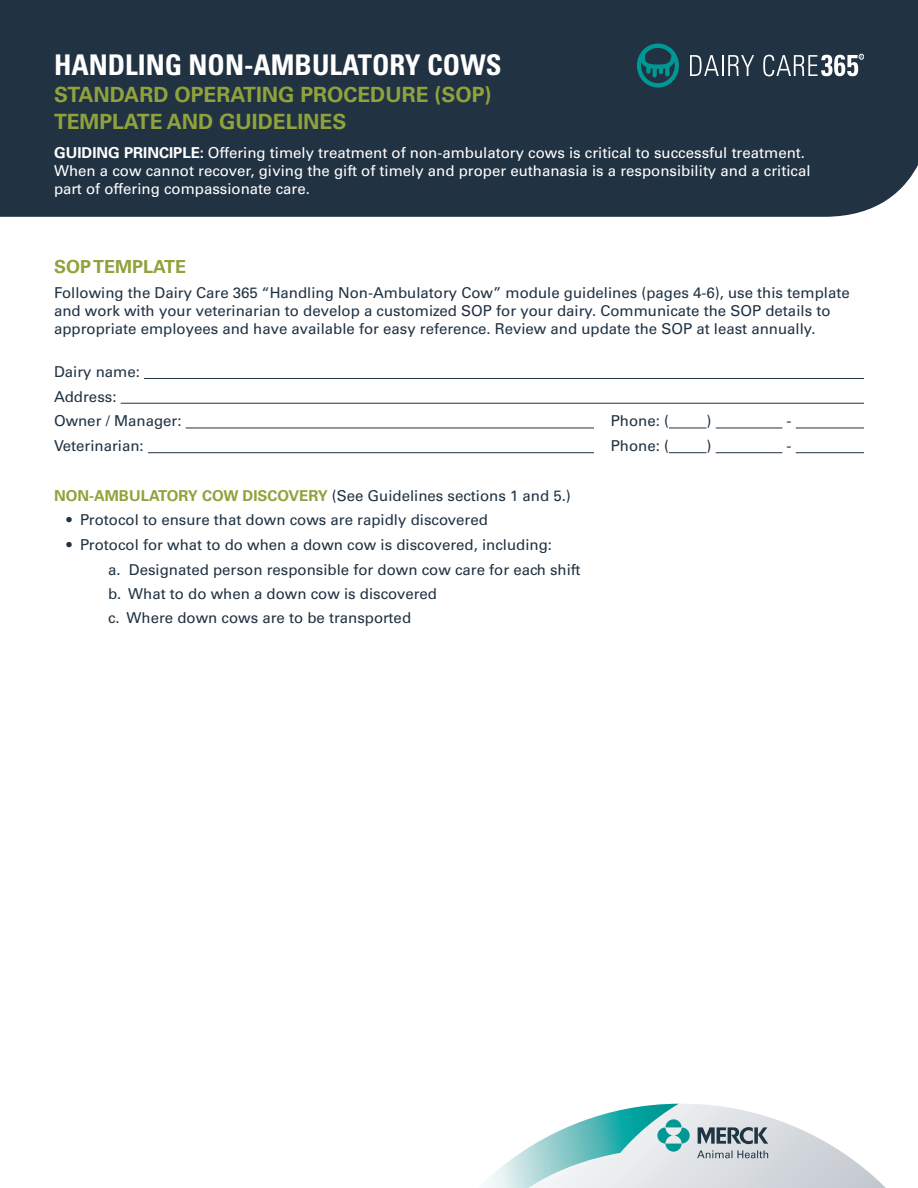
<style>
.page{position:relative;width:918px;height:1188px;background:#fff}
.page>*{position:absolute;margin:0;border:0;box-sizing:border-box;transform-origin:0 0}
.t1{font:700 condensed 28.5px "Univers";color:#fff}
.t2{font:700 21px/27px "Univers";color:#90a23c}
.t3{font:700 18px "Univers";color:#90a23c}
.t4{font:15px/24.3px "Univers";color:#213242}
.t5{font:15px/18px "Univers";color:#fff}
.s1{font-weight:700}
.s2{font-weight:700;color:#90a23c}
</style>
<div class="page">
<div style="left:0;top:0;width:918px;height:217px;background:#213242"></div>
<svg style="left:690px;top:55px;width:29px;height:21px"></svg>
<hr style="left:722px;top:55px;width:2px;height:21px;background:#fff">
<svg style="left:728px;top:55px;width:26px;height:21px"></svg>
<div style="left:637px;top:44px;width:42px;height:44px;border:4px solid #009894;border-radius:50%"></div>
<svg style="left:639px;top:49px;width:39px;height:26px"></svg>
<svg style="left:763px;top:54px;width:101px;height:22px"></svg>
<hr style="left:144px;top:378px;width:720px;height:1px;background:#213242">
<hr style="left:121px;top:403px;width:743px;height:1px;background:#213242">
<hr style="left:186px;top:428px;width:408px;height:1px;background:#213242">
<hr style="left:669px;top:428px;width:38px;height:1px;background:#213242">
<hr style="left:716px;top:428px;width:66px;height:1px;background:#213242">
<hr style="left:796px;top:428px;width:68px;height:1px;background:#213242">
<hr style="left:148px;top:452px;width:446px;height:1px;background:#213242">
<hr style="left:669px;top:452px;width:38px;height:1px;background:#213242">
<hr style="left:716px;top:452px;width:66px;height:1px;background:#213242">
<hr style="left:796px;top:452px;width:68px;height:1px;background:#213242">
<svg style="left:485px;top:1104px;width:401px;height:84px"></svg>
<h1 class="t1" style="left:54px;top:48px;width:449px">HANDLING NON-AMBULATORY COWS</h1>
<h2 class="t2" style="left:54px;top:81px;width:439px">STANDARD OPERATING PROCEDURE (SOP)<br>TEMPLATE AND GUIDELINES</h2>
<p class="t5" style="left:54px;top:143px;width:758px"><span class="s1">GUIDING PRINCIPLE:</span> Offering timely treatment of non-ambulatory cows is critical to successful treatment.<br>When a cow cannot recover, giving the gift of timely and proper euthanasia is a responsibility and a critical part of offering compassionate care.</p>
<p class="t3" style="left:54px;top:257px;width:134px">SOP TEMPLATE</p>
<p class="t4" style="left:54px;top:284px;width:797px;line-height:18px">Following the Dairy Care 365 “Handling Non-Ambulatory Cow” module guidelines (pages 4-6), use this template and work with your veterinarian to develop a customized SOP for your dairy. Communicate the SOP details to appropriate employees and have available for easy reference. Review and update the SOP at least annually.</p>
<p class="t4" style="left:54px;top:359px;width:129px;line-height:24.8px">Dairy name:<br>Address:<br>Owner / Manager:</p>
<p class="t4" style="left:611px;top:409px;width:60px">Phone: (</p>
<p class="t4" style="left:707px;top:409px;width:6px">)</p>
<p class="t4" style="left:787px;top:409px;width:6px">-</p>
<p class="t4" style="left:54px;top:434px;width:91px">Veterinarian:</p>
<p class="t4" style="left:611px;top:434px;width:60px">Phone: (</p>
<p class="t4" style="left:707px;top:434px;width:6px">)</p>
<p class="t4" style="left:787px;top:434px;width:6px">-</p>
<p class="t4" style="left:54px;top:483px;width:518px"><span class="s2">NON-AMBULATORY COW DISCOVERY</span> (See Guidelines sections 1 and 5.)</p>
<p class="t4" style="left:67px;top:508px;width:423px">• Protocol to ensure that down cows are rapidly discovered</p>
<p class="t4" style="left:108px;top:533px;width:474px;text-indent:-41px">• Protocol for what to do when a down cow is discovered, including:<br>a. Designated person responsible for down cow care for each shift b. What to do when a down cow is discovered<br>c. Where down cows are to be transported</p>
</div>
